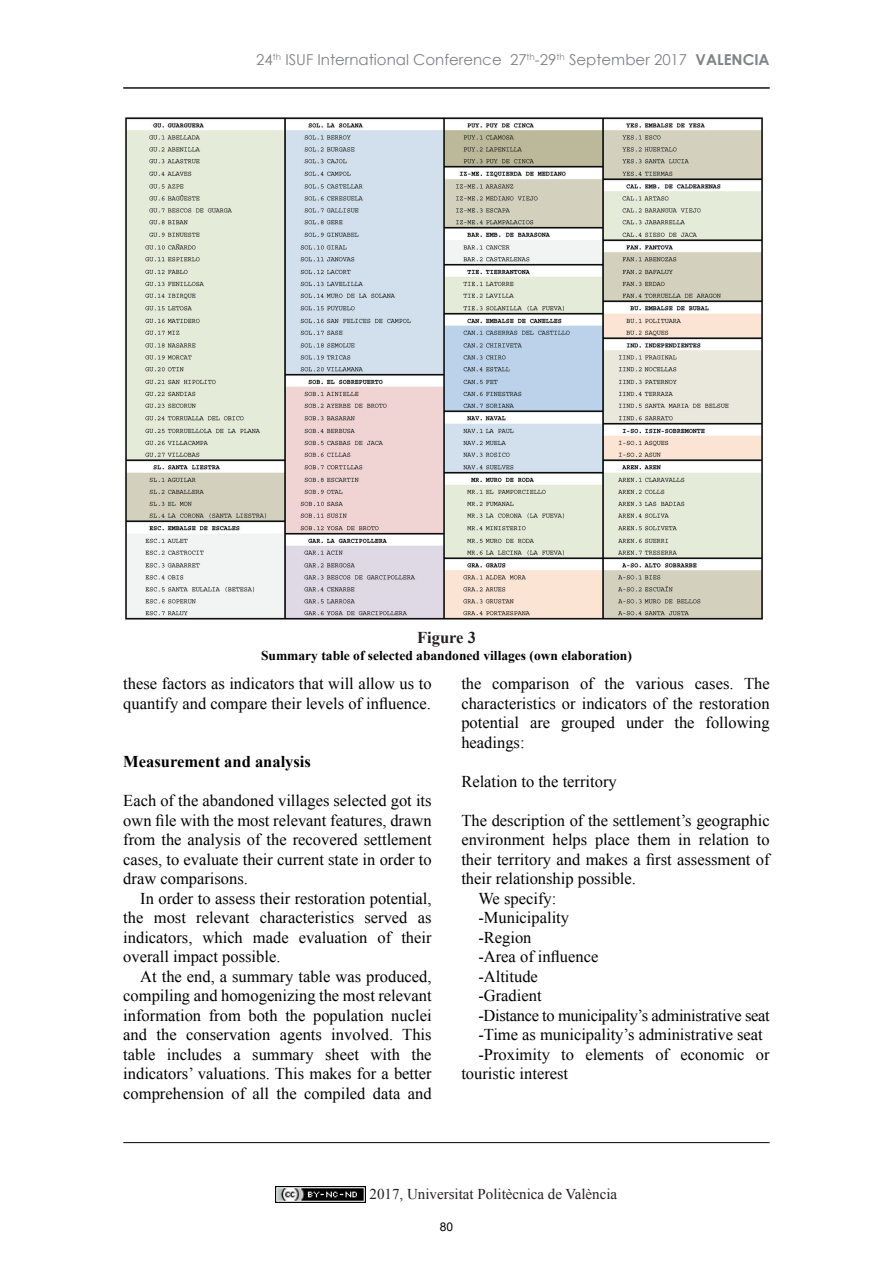
<style>
.page{position:relative;width:893px;height:1263px;background:#fff}
.page>*{position:absolute;margin:0;border:0;box-sizing:border-box;transform-origin:0 0}
.t1{font:16.5px/19.5px "Times New Roman";color:#000;text-align:justify}
.t2{font:16.5px "Times New Roman";letter-spacing:-.02em;color:#000}
.t3{font:700 16.5px "Times New Roman";color:#000}
.t4{font:700 16.5px "Times New Roman";color:#231f20}
.t5{font:15px "Century Gothic";color:#808285}
.t6{font:15px "Times New Roman";color:#231f20}
.t7{font:700 13.5px "Times New Roman";color:#000}
.t8{font:12px "Arial";color:#000}
.s1{font-weight:700}
</style>
<div class="page">
<hr style="left:123px;top:1142px;width:647px;height:1px;background:#231f20">
<hr style="left:123px;top:87px;width:647px;height:1px;background:#231f20">
<img style="left:276px;top:1186px;width:90px;height:17px">
<img style="left:125px;top:117px;width:638px;height:503px">
<p class="t5" style="left:256px;top:49px;width:515px">24<sup>th</sup> ISUF International Conference 27<sup>th</sup>-29<sup>th</sup> September 2017 <span class="s1">VALENCIA</span></p>
<p class="t4" style="left:417px;top:626px;width:60px">Figure 3</p>
<p class="t7" style="left:261px;top:646px;width:372px">Summary table of selected abandoned villages (own elaboration)</p>
<p class="t1" style="left:123px;top:673px;width:310px">these factors as indicators that will allow us to quantify and compare their levels of influence.</p>
<p class="t3" style="left:123px;top:750px;width:189px">Measurement and analysis</p>
<p class="t1" style="left:123px;top:790px;width:310px">Each of the abandoned villages selected got its own file with the most relevant features, drawn from the analysis of the recovered settlement cases, to evaluate their current state in order to draw comparisons.</p>
<p class="t1" style="left:123px;top:888px;width:310px;text-indent:17px">In order to assess their restoration potential, the most relevant characteristics served as indicators, which made evaluation of their overall impact possible.</p>
<p class="t1" style="left:123px;top:966px;width:310px;text-indent:17px">At the end, a summary table was produced, compiling and homogenizing the most relevant information from both the population nuclei and the conservation agents involved. This table includes a summary sheet with the indicators’ valuations. This makes for a better comprehension of all the compiled data and</p>
<p class="t1" style="left:461px;top:673px;width:310px">the comparison of the various cases. The characteristics or indicators of the restoration potential are grouped under the following headings:</p>
<p class="t1" style="left:461px;top:771px;width:157px">Relation to the territory</p>
<p class="t1" style="left:461px;top:810px;width:310px">The description of the settlement’s geographic</p>
<p class="t1" style="left:461px;top:829px;width:310px">environment helps place them in relation to</p>
<p class="t1" style="left:461px;top:849px;width:310px">their territory and makes a first assessment of</p>
<p class="t1" style="left:461px;top:868px;width:176px">their relationship possible.</p>
<p class="t1" style="left:478px;top:888px;width:79px">We specify:</p>
<p class="t1" style="left:478px;top:907px;width:92px">-Municipality</p>
<p class="t1" style="left:478px;top:927px;width:55px">-Region</p>
<p class="t1" style="left:478px;top:946px;width:122px">-Area of influence</p>
<p class="t1" style="left:478px;top:966px;width:61px">-Altitude</p>
<p class="t1" style="left:478px;top:985px;width:65px">-Gradient</p>
<p class="t2" style="left:478px;top:1004px;width:293px">-Distance to municipality’s administrative seat</p>
<p class="t1" style="left:478px;top:1024px;width:286px">-Time as municipality’s administrative seat</p>
<p class="t1" style="left:478px;top:1044px;width:293px">-Proximity to elements of economic or</p>
<p class="t1" style="left:461px;top:1064px;width:108px">touristic interest</p>
<p class="t6" style="left:370px;top:1184px;width:249px">2017, Universitat Politècnica de València</p>
<p class="t8" style="left:440px;top:1219px;width:15px">80</p>
</div>
